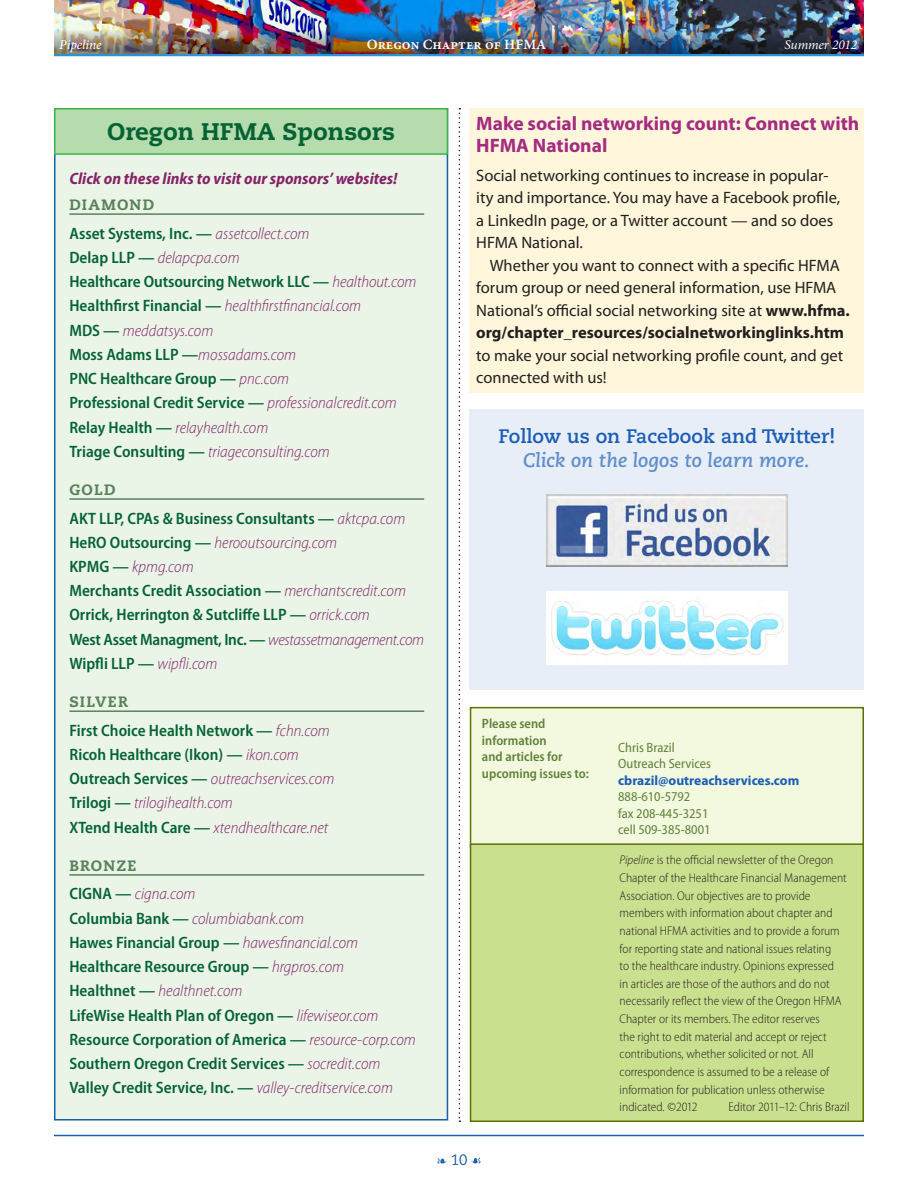
<style>
.page{position:relative;width:918px;height:1188px;background:#fff}
.page>*{position:absolute;margin:0;border:0;box-sizing:border-box;transform-origin:0 0}
.t1{font:800 24px "Caecilia LT Std";color:#056333}
.t2{font:700 19.5px/22.5px "Myriad Pro";color:#a42b81}
.t3{font:700 19.5px "Caecilia LT Std";color:#1b5db6}
.t4{font:italic 700 19.5px "Caecilia LT Std";color:#5f8ecc}
.t5{font:600 semi-condensed 16.5px/24.3px "Myriad Pro";color:#056333}
.t6{font:16.5px/22.5px "Myriad Pro";color:#231f20}
.t7{font:italic 700 semi-condensed 16.5px "Myriad Pro";color:#852267}
.t8{font:800 15px "Caecilia LT Std";letter-spacing:.075em;color:#59825c}
.t9{font:15px "Caecilia LT Std";color:#1e5fad}
.t10{font:14.25px "Minion Pro Semibold Capt";color:#fff}
.t11{font:semi-condensed 13.5px/16.5px "Myriad Pro";color:#608139}
.t12{font:600 semi-condensed 13.5px/16.5px "Myriad Pro";color:#608139}
.t13{font:700 13.5px "Myriad Pro";color:#1b5db6}
.t14{font:italic 13.5px "Minion Pro";letter-spacing:-.015em;color:#fff}
.t15{font:italic 500 13.5px "Minion Pro";letter-spacing:-.01em;color:#fff}
.t16{font:300 semi-condensed 12.75px/17.5px "Myriad Pro";color:#231f20}
.s1{font-weight:300;font-style:italic;color:#852267}
.s2{font-weight:700}
.s3{font-style:italic}
</style>
<div class="page">
<img style="left:54px;top:0;width:810px;height:29px">
<svg style="left:472px;top:1157px;width:9px;height:6px"></svg>
<hr style="left:54px;top:54px;width:810px;height:2px;background:#2b93d1">
<hr style="left:54px;top:1135px;width:810px;height:1px;background:#1e5fad">
<img style="left:54px;top:29px;width:810px;height:25px">
<div style="left:470px;top:108px;width:394px;height:285px;background:#fff6dc"></div>
<div style="left:54px;top:108px;width:394px;height:1012px;background:#eaf5e8"></div>
<div style="left:55px;top:109px;width:392px;height:45px;background:#b6dcae"></div>
<div style="left:54px;top:108px;width:394px;height:47px;border:2px solid #39b54a"></div>
<hr style="left:69px;top:213px;width:355px;height:2px;background:#59825c">
<hr style="left:69px;top:498px;width:355px;height:2px;background:#59825c">
<hr style="left:69px;top:710px;width:355px;height:2px;background:#59825c">
<hr style="left:69px;top:874px;width:355px;height:2px;background:#59825c">
<svg style="left:459px;top:108px;width:1px;height:1014px"></svg>
<div style="left:470px;top:409px;width:394px;height:281px;background:#e8eef8"></div>
<img style="left:547px;top:591px;width:240px;height:73px">
<img style="left:547px;top:494px;width:240px;height:73px">
<div style="left:469px;top:706px;width:395px;height:137px;background:#f3f9df"></div>
<div style="left:469px;top:843px;width:395px;height:279px;background:#c9e18f"></div>
<p class="t15" style="left:59px;top:35px;width:44px">Pipeline</p>
<p class="t10" style="left:367px;top:35px;width:181px">Oregon Chapter of HFMA</p>
<p class="t14" style="left:785px;top:36px;width:74px">Summer 2012</p>
<h1 class="t1" style="left:107px;top:117px;width:289px">Oregon HFMA Sponsors</h1>
<p class="t7" style="left:69px;top:169px;width:330px">Click on these links to visit our sponsors’ websites!</p>
<p class="t8" style="left:69px;top:196px;width:86px">DIAMOND</p>
<p class="t5" style="left:69px;top:221px;width:348px">Asset Systems, Inc. — <span class="s1">assetcollect.com<br></span>Delap LLP — <span class="s1">delapcpa.com<br></span>Healthcare Outsourcing Network LLC — <span class="s1">healthout.com </span>Healthfirst Financial — <span class="s1">healthfirstfinancial.com<br></span>MDS — <span class="s1">meddatsys.com<br></span>Moss Adams LLP —<span class="s1">mossadams.com<br></span>PNC Healthcare Group — <span class="s1">pnc.com<br></span>Professional Credit Service — <span class="s1">professionalcredit.com </span>Relay Health — <span class="s1">relayhealth.com<br></span>Triage Consulting — <span class="s1">triageconsulting.com</span></p>
<p class="t8" style="left:69px;top:480px;width:47px">GOLD</p>
<p class="t5" style="left:69px;top:506px;width:356px">AKT LLP, CPAs &amp; Business Consultants — <span class="s1">aktcpa.com </span>HeRO Outsourcing — <span class="s1">herooutsourcing.com<br></span>KPMG — <span class="s1">kpmg.com<br></span>Merchants Credit Association — <span class="s1">merchantscredit.com </span>Orrick, Herrington &amp; Sutcliffe LLP — <span class="s1">orrick.com<br></span>West Asset Managment, Inc. — <span class="s1">westassetmanagement.com </span>Wipfli LLP — <span class="s1">wipfli.com</span></p>
<p class="t8" style="left:69px;top:693px;width:60px">SILVER</p>
<p class="t5" style="left:69px;top:718px;width:266px">First Choice Health Network — <span class="s1">fchn.com </span>Ricoh Healthcare (Ikon) — <span class="s1">ikon.com </span>Outreach Services — <span class="s1">outreachservices.com </span>Trilogi — <span class="s1">trilogihealth.com<br></span>XTend Health Care — <span class="s1">xtendhealthcare.net</span></p>
<p class="t8" style="left:69px;top:856px;width:68px">BRONZE</p>
<p class="t5" style="left:69px;top:882px;width:348px">CIGNA — <span class="s1">cigna.com<br></span>Columbia Bank — <span class="s1">columbiabank.com<br></span>Hawes Financial Group — <span class="s1">hawesfinancial.com </span>Healthcare Resource Group — <span class="s1">hrgpros.com<br></span>Healthnet — <span class="s1">healthnet.com<br></span>LifeWise Health Plan of Oregon — <span class="s1">lifewiseor.com </span>Resource Corporation of America — <span class="s1">resource-corp.com </span>Southern Oregon Credit Services — <span class="s1">socredit.com </span>Valley Credit Service, Inc. — <span class="s1">valley-creditservice.com</span></p>
<p class="t2" style="left:476px;top:112px;width:385px">Make social networking count: Connect with<br>HFMA National</p>
<p class="t6" style="left:476px;top:164px;width:365px">Social networking continues to increase in popular&shy;ity and importance. You may have a Facebook profile, a LinkedIn page, or a Twitter account — and so does HFMA National.</p>
<p class="t6" style="left:476px;top:254px;width:375px;text-indent:13px">Whether you want to connect with a specific HFMA forum group or need general information, use HFMA National’s official social networking site at <span class="s2">www.hfma. org/chapter_resources/socialnetworkinglinks.htm</span></p>
<p class="t6" style="left:476px;top:344px;width:369px">to make your social networking profile count, and get connected with us!</p>
<p class="t3" style="left:499px;top:424px;width:338px">Follow us on Facebook and Twitter!</p>
<p class="t4" style="left:523px;top:449px;width:288px">Click on the logos to learn more.</p>
<p class="t12" style="left:482px;top:716px;width:109px">Please send information<br>and articles for upcoming issues to:</p>
<p class="t11" style="left:618px;top:739px;width:94px">Chris Brazil<br>Outreach Services</p>
<p class="t13" style="left:618px;top:773px;width:183px">cbrazil@outreachservices.com</p>
<p class="t11" style="left:618px;top:789px;width:94px">888-610-5792<br>fax 208-445-3251 cell 509-385-8001</p>
<p class="t16" style="left:620px;top:852px;width:229px"><span class="s3">Pipeline</span> is the official newsletter of the Oregon Chapter of the Healthcare Financial Management Association. Our objectives are to provide members with information about chapter and national HFMA activities and to provide a forum for reporting state and national issues relating<br>to the healthcare industry. Opinions expressed<br>in articles are those of the authors and do not necessarily reflect the view of the Oregon HFMA Chapter or its members. The editor reserves<br>the right to edit material and accept or reject contributions, whether solicited or not. All correspondence is assumed to be a release of information for publication unless otherwise indicated. ©2012</p>
<p class="t16" style="left:728px;top:1098px;width:123px">Editor 2011–12: Chris Brazil</p>
<p class="t9" style="left:437px;top:1151px;width:31px">❧ 10</p>
</div>
